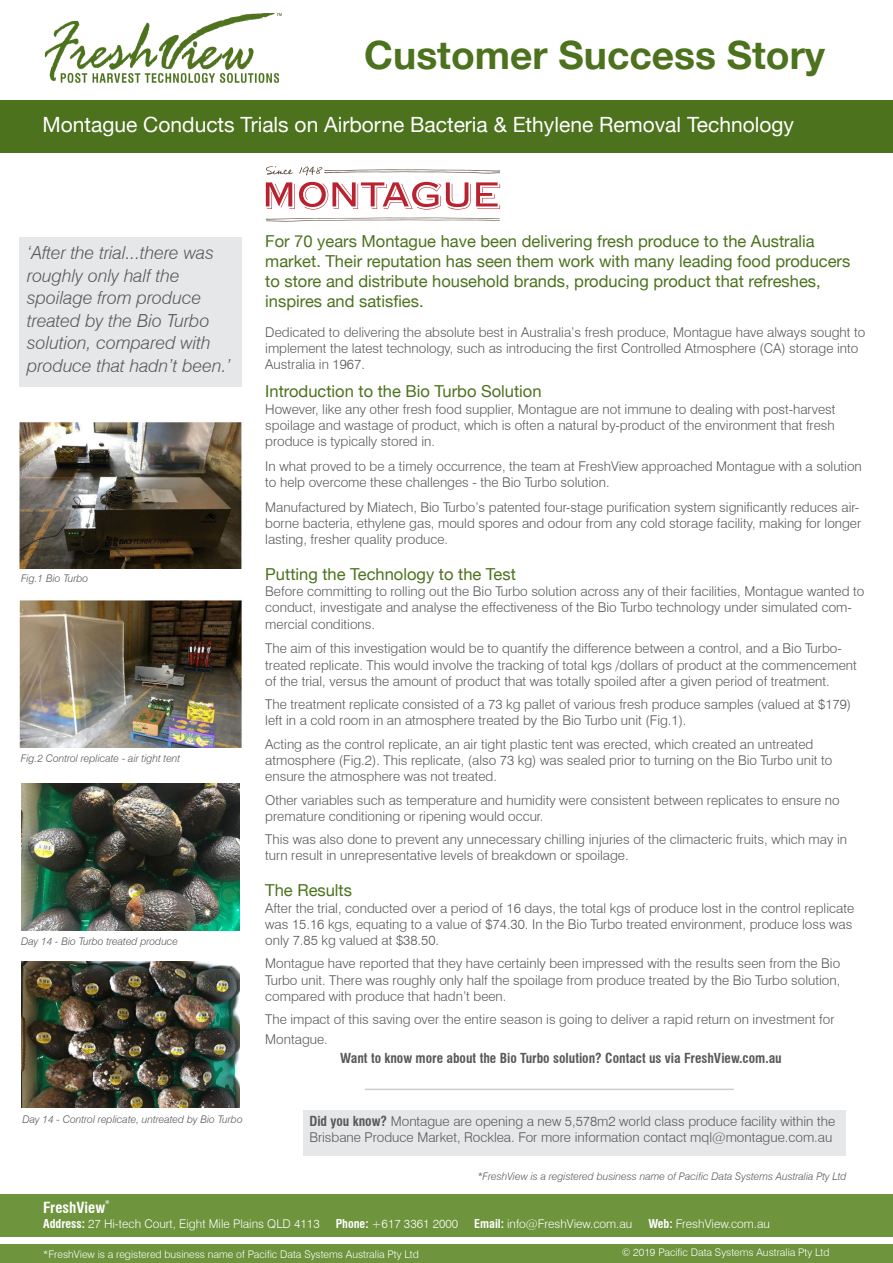
<style>
.page{position:relative;width:893px;height:1263px;background:#fff}
.page>*{position:absolute;margin:0;border:0;box-sizing:border-box;transform-origin:0 0}
.t1{font:700 39px "Helvetica Neue";color:#4c721d}
.t2{font:21px "Helvetica Neue";color:#fff}
.t3{font:italic 300 18px/22.5px "Swiss 721 BT";color:#58595b}
.t4{font:16.5px/19.8px "Helvetica Neue";color:#4c721d}
.t5{font:700 condensed 15px "Swiss 721 BT";color:#fff}
.t6{font:300 13.5px/16.2px "Swiss 721 BT";color:#58595b}
.t7{font:700 condensed 13.5px "Swiss 721 BT";color:#58595b}
.t8{font:300 12px "Swiss 721 BT";color:#fff}
.t9{font:italic 300 10.5px "Swiss 721 BT";color:#58595b}
.t10{font:300 10.5px "Swiss 721 BT";color:#fff}
.t11{font:700 condensed 5.25px "Swiss 721 BT";color:#fff}
.s1{font-weight:700;font-stretch:condensed}
</style>
<div class="page">
<div style="left:0;top:101px;width:893px;height:52px;background:#4c721d"></div>
<img style="left:44px;top:13px;width:238px;height:70px">
<div style="left:20px;top:237px;width:222px;height:149px;background:#e6e7e8"></div>
<div style="left:0;top:1244px;width:893px;height:18px;background:#6e943d"></div>
<div style="left:0;top:1194px;width:893px;height:43px;background:#6e943d"></div>
<img style="left:19px;top:422px;width:223px;height:146px">
<img style="left:19px;top:600px;width:223px;height:147px">
<img style="left:21px;top:783px;width:219px;height:147px">
<img style="left:21px;top:961px;width:219px;height:147px">
<hr style="left:365px;top:1088px;width:369px;height:2px;background:#000">
<svg style="left:266px;top:166px;width:27px;height:9px"></svg>
<svg style="left:266px;top:218px;width:234px;height:4px"></svg>
<svg style="left:266px;top:182px;width:234px;height:28px"></svg>
<svg style="left:299px;top:166px;width:201px;height:9px"></svg>
<div style="left:303px;top:1110px;width:543px;height:46px;background:#e6e7e8"></div>
<h1 class="t1" style="left:364px;top:31px;width:462px">Customer Success Story</h1>
<h2 class="t2" style="left:43px;top:112px;width:753px">Montague Conducts Trials on Airborne Bacteria &amp; Ethylene Removal Technology</h2>
<h3 class="t3" style="left:27px;top:241px;width:205px">‘After the trial...there was roughly only half the spoilage from produce treated by the Bio Turbo solution, compared with produce that hadn’t been.’</h3>
<p class="t4" style="left:265px;top:231px;width:586px">For 70 years Montague have been delivering fresh produce to the Australia market. Their reputation has seen them work with many leading food producers to store and distribute household brands, producing product that refreshes, inspires and satisfies.</p>
<p class="t6" style="left:265px;top:324px;width:602px">Dedicated to delivering the absolute best in Australia’s fresh produce, Montague have always sought to implement the latest technology, such as introducing the first Controlled Atmosphere (CA) storage into<br>Australia in 1967.</p>
<p class="t4" style="left:265px;top:381px;width:278px">Introduction to the Bio Turbo Solution</p>
<p class="t6" style="left:265px;top:400px;width:572px;text-align:justify">However, like any other fresh food supplier, Montague are not immune to dealing with post-harvest spoilage and wastage of product, which is often a natural by-product of the environment that fresh produce is typically stored in.</p>
<p class="t6" style="left:265px;top:458px;width:598px">In what proved to be a timely occurrence, the team at FreshView approached Montague with a solution to help overcome these challenges - the Bio Turbo solution.</p>
<p class="t6" style="left:265px;top:499px;width:597px">Manufactured by Miatech, Bio Turbo’s patented four-stage purification system significantly reduces air&shy;borne bacteria, ethylene gas, mould spores and odour from any cold storage facility, making for longer lasting, fresher quality produce.</p>
<p class="t4" style="left:265px;top:564px;width:252px">Putting the Technology to the Test</p>
<p class="t6" style="left:265px;top:583px;width:601px">Before committing to rolling out the Bio Turbo solution across any of their facilities, Montague wanted to conduct, investigate and analyse the effectiveness of the Bio Turbo technology under simulated com&shy;mercial conditions.</p>
<p class="t6" style="left:265px;top:640px;width:593px">The aim of this investigation would be to quantify the difference between a control, and a Bio Turbo&shy;treated replicate. This would involve the tracking of total kgs /dollars of product at the commencement of the trial, versus the amount of product that was totally spoiled after a given period of treatment.</p>
<p class="t6" style="left:265px;top:696px;width:587px">The treatment replicate consisted of a 73 kg pallet of various fresh produce samples (valued at $179) left in a cold room in an atmosphere treated by the Bio Turbo unit (Fig.1).</p>
<p class="t6" style="left:265px;top:736px;width:569px">Acting as the control replicate, an air tight plastic tent was erected, which created an untreated atmosphere (Fig.2). This replicate, (also 73 kg) was sealed prior to turning on the Bio Turbo unit to ensure the atmosphere was not treated.</p>
<p class="t6" style="left:265px;top:791px;width:576px">Other variables such as temperature and humidity were consistent between replicates to ensure no premature conditioning or ripening would occur.</p>
<p class="t6" style="left:265px;top:831px;width:583px">This was also done to prevent any unnecessary chilling injuries of the climacteric fruits, which may in turn result in unrepresentative levels of breakdown or spoilage.</p>
<p class="t4" style="left:265px;top:880px;width:88px">The Results</p>
<p class="t6" style="left:265px;top:899px;width:590px">After the trial, conducted over a period of 16 days, the total kgs of produce lost in the control replicate was 15.16 kgs, equating to a value of $74.30. In the Bio Turbo treated environment, produce loss was only 7.85 kg valued at $38.50.</p>
<p class="t6" style="left:265px;top:955px;width:576px;text-align:justify">Montague have reported that they have certainly been impressed with the results seen from the Bio Turbo unit. There was roughly only half the spoilage from produce treated by the Bio Turbo solution, compared with produce that hadn’t been.</p>
<p class="t6" style="left:265px;top:1009px;width:571px;line-height:19.8px">The impact of this saving over the entire season is going to deliver a rapid return on investment for<br>Montague.</p>
<p class="t9" style="left:21px;top:572px;width:69px">Fig.1 Bio Turbo</p>
<p class="t9" style="left:21px;top:752px;width:161px">Fig.2 Control replicate - air tight tent</p>
<p class="t9" style="left:21px;top:935px;width:159px">Day 14 - Bio Turbo treated produce</p>
<p class="t9" style="left:23px;top:1113px;width:222px">Day 14 - Control replicate, untreated by Bio Turbo</p>
<p class="t7" style="left:340px;top:1050px;width:443px">Want to know more about the Bio Turbo solution? Contact us via FreshView.com.au</p>
<p class="t6" style="left:309px;top:1113px;width:527px"><span class="s1">Did you know?</span> Montague are opening a new 5,578m2 world class produce facility within the<br>Brisbane Produce Market, Rocklea. For more information contact mql@montague.com.au</p>
<p class="t9" style="left:477px;top:1170px;width:371px">*FreshView is a registered business name of Pacific Data Systems Australia Pty Ltd</p>
<p class="t5" style="left:43px;top:1199px;width:63px">FreshView</p>
<p class="t11" style="left:105px;top:1199px;width:6px">®</p>
<p class="t8" style="left:43px;top:1216px;width:278px"><span class="s1">Address:</span> 27 Hi-tech Court, Eight Mile Plains QLD 4113</p>
<p class="t8" style="left:336px;top:1216px;width:124px"><span class="s1">Phone:</span> +617 3361 2000</p>
<p class="t8" style="left:474px;top:1216px;width:160px"><span class="s1">Email:</span> info@FreshView.com.au</p>
<p class="t8" style="left:648px;top:1216px;width:123px"><span class="s1">Web:</span> FreshView.com.au</p>
<p class="t10" style="left:43px;top:1247px;width:377px">*FreshView is a registered business name of Pacific Data Systems Australia Pty Ltd</p>
<p class="t10" style="left:622px;top:1246px;width:209px">© 2019 Pacific Data Systems Australia Pty Ltd</p>
</div>
